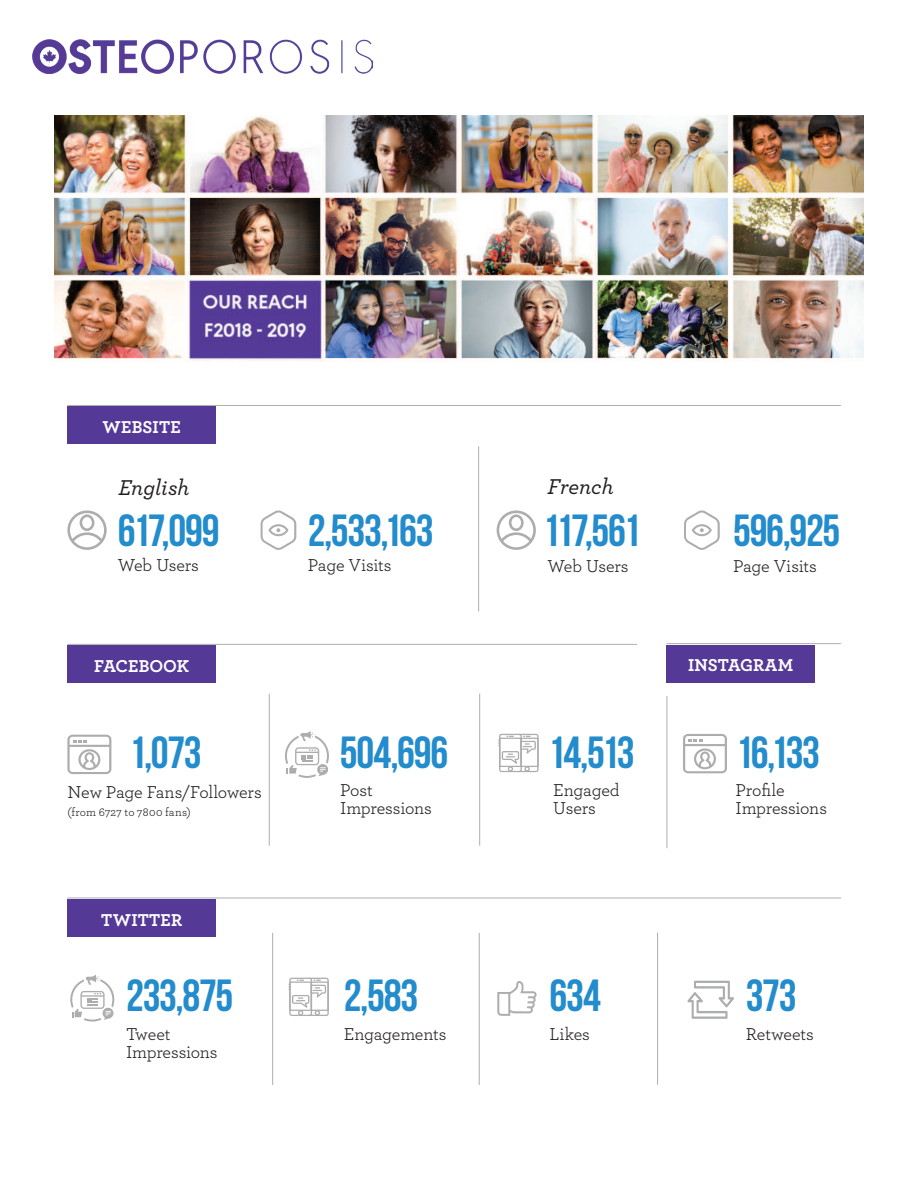
<style>
.page{position:relative;width:918px;height:1188px;background:#fff}
.page>*{position:absolute;margin:0;border:0;box-sizing:border-box;transform-origin:0 0}
.t1{font:700 45px "Bebas Neue";letter-spacing:-.03em;color:#238ccc}
.t2{font:italic 500 22.5px "Archer";letter-spacing:-.005em;color:#221d1f}
.t3{font:18px/18px "Archer";letter-spacing:-.01em;color:#221d1f}
.t4{font:700 18px "Archer";letter-spacing:.01em;color:#fff}
.t5{font:12px "Archer";letter-spacing:.02em;color:#221d1f}
</style>
<div class="page">
<svg style="left:498px;top:734px;width:41px;height:38px"></svg>
<div style="left:67px;top:407px;width:149px;height:37px;background:#553997"></div>
<svg style="left:261px;top:510px;width:35px;height:40px"></svg>
<svg style="left:684px;top:510px;width:36px;height:40px"></svg>
<svg style="left:67px;top:510px;width:40px;height:40px"></svg>
<svg style="left:497px;top:510px;width:39px;height:40px"></svg>
<svg style="left:285px;top:731px;width:44px;height:47px"></svg>
<svg style="left:67px;top:735px;width:44px;height:39px"></svg>
<div style="left:67px;top:646px;width:149px;height:37px;background:#553997"></div>
<hr style="left:67px;top:644px;width:570px;height:1px;background:#afaeae">
<hr style="left:269px;top:694px;width:1px;height:152px;background:#afaeae">
<hr style="left:479px;top:694px;width:1px;height:152px;background:#afaeae">
<hr style="left:478px;top:446px;width:1px;height:165px;background:#afaeae">
<img style="left:32px;top:40px;width:341px;height:34px">
<img style="left:54px;top:116px;width:810px;height:246px">
<svg style="left:289px;top:978px;width:40px;height:38px"></svg>
<div style="left:68px;top:899px;width:148px;height:38px;background:#553997"></div>
<hr style="left:67px;top:898px;width:774px;height:1px;background:#afaeae">
<svg style="left:497px;top:981px;width:40px;height:35px"></svg>
<svg style="left:70px;top:975px;width:44px;height:47px"></svg>
<svg style="left:687px;top:981px;width:47px;height:38px"></svg>
<hr style="left:67px;top:405px;width:774px;height:1px;background:#afaeae">
<hr style="left:272px;top:933px;width:1px;height:152px;background:#afaeae">
<hr style="left:479px;top:933px;width:1px;height:152px;background:#afaeae">
<hr style="left:657px;top:933px;width:1px;height:152px;background:#afaeae">
<svg style="left:683px;top:734px;width:44px;height:39px"></svg>
<div style="left:666px;top:645px;width:149px;height:38px;background:#553997"></div>
<hr style="left:666px;top:643px;width:175px;height:1px;background:#afaeae">
<hr style="left:667px;top:696px;width:1px;height:152px;background:#afaeae">
<p class="t4" style="left:103px;top:417px;width:80px">WEBSITE</p>
<p class="t2" style="left:118px;top:477px;width:72px">English</p>
<p class="t2" style="left:548px;top:476px;width:67px">French</p>
<h1 class="t1" style="left:118px;top:514px;width:103px">617,099</h1>
<p class="t3" style="left:118px;top:557px;width:83px">Web Users</p>
<h1 class="t1" style="left:308px;top:514px;width:127px">2,533,163</h1>
<p class="t3" style="left:308px;top:557px;width:85px">Page Visits</p>
<h1 class="t1" style="left:543px;top:514px;width:100px">117,561</h1>
<h1 class="t1" style="left:733px;top:514px;width:109px">596,925</h1>
<p class="t3" style="left:548px;top:558px;width:83px">Web Users</p>
<p class="t3" style="left:733px;top:558px;width:85px">Page Visits</p>
<p class="t4" style="left:94px;top:656px;width:96px">FACEBOOK</p>
<p class="t4" style="left:688px;top:655px;width:107px">INSTAGRAM</p>
<h1 class="t1" style="left:129px;top:737px;width:74px">1,073</h1>
<h1 class="t1" style="left:340px;top:736px;width:110px">504,696</h1>
<h1 class="t1" style="left:548px;top:736px;width:88px">14,513</h1>
<p class="t3" style="left:68px;top:784px;width:196px">New Page Fans/Followers</p>
<p class="t5" style="left:68px;top:806px;width:125px">(from 6727 to 7800 fans)</p>
<p class="t4" style="left:101px;top:910px;width:82px">TWITTER</p>
<p class="t3" style="left:340px;top:781px;width:93px">Post<br>Impressions</p>
<p class="t3" style="left:553px;top:781px;width:68px">Engaged<br>Users</p>
<h1 class="t1" style="left:735px;top:736px;width:86px">16,133</h1>
<p class="t3" style="left:735px;top:782px;width:93px">Profile<br>Impressions</p>
<h1 class="t1" style="left:126px;top:980px;width:109px">233,875</h1>
<h1 class="t1" style="left:344px;top:980px;width:76px">2,583</h1>
<h1 class="t1" style="left:550px;top:980px;width:53px">634</h1>
<h1 class="t1" style="left:746px;top:980px;width:52px">373</h1>
<p class="t3" style="left:126px;top:1025px;width:93px">Tweet<br>Impressions</p>
<p class="t3" style="left:344px;top:1025px;width:104px">Engagements</p>
<p class="t3" style="left:550px;top:1025px;width:42px">Likes</p>
<p class="t3" style="left:746px;top:1025px;width:70px">Retweets</p>
</div>
